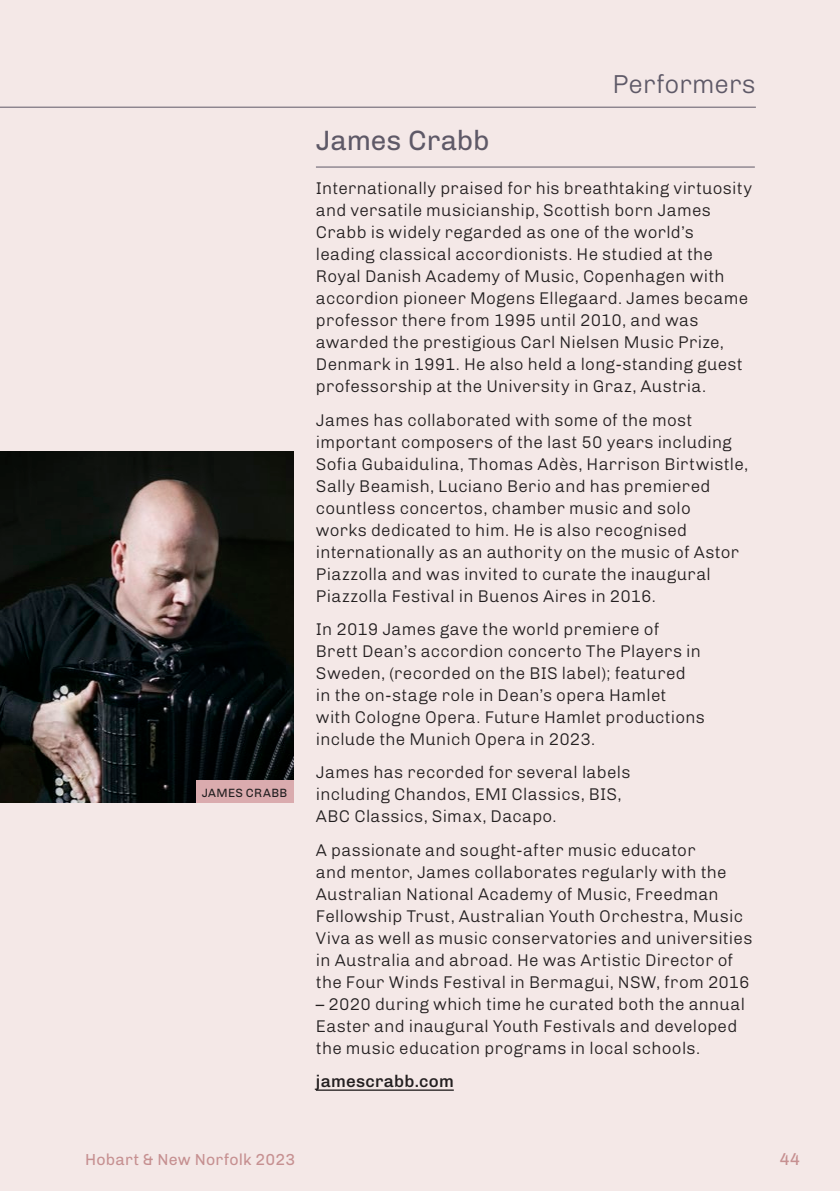
<style>
.page{position:relative;width:840px;height:1191px;background:#fff}
.page>*{position:absolute;margin:0;border:0;box-sizing:border-box;transform-origin:0 0}
.HEADING_2_underline{font:28px "Chivo";letter-spacing:-.005em;color:#5e5967}
.t1{font:300 26px "Chivo";color:#5e5967}
.BODY{font:300 17px/22px "Chivo";letter-spacing:.015em;color:#231f20}
.BODY-2{font:500 17px "Chivo";letter-spacing:.015em;color:#231f20}
.t2{font:17px "Chivo";color:#c69091}
.t3{font:16px "Chivo";letter-spacing:.015em;color:#c69091}
.PHOTO_CREDIT{font:12px "Chivo";letter-spacing:.025em;color:#231f20}
</style>
<div class="page">
<div style="left:0;top:0;width:839px;height:1191px;background:#f4e8e7"></div>
<img style="left:0;top:451px;width:293px;height:352px">
<hr style="left:316px;top:166px;width:438px;height:1px;background:#5e5967">
<hr style="left:316px;top:1089px;width:137px;height:1px;background:#231f20">
<div style="left:196px;top:780px;width:97px;height:23px;background:#daabae"></div>
<hr style="left:0;top:107px;width:755px;height:1px;background:#5e5967">
<p class="PHOTO_CREDIT" style="left:201px;top:784px;width:87px">JAMES CRABB</p>
<h2 class="t1" style="left:612px;top:64px;width:145px">Performers</h2>
<p class="HEADING_2_underline" style="left:316px;top:119px;width:175px">James Crabb</p>
<p class="BODY" style="left:316px;top:176px;width:437px">Internationally praised for his breathtaking virtuosity and versatile musicianship, Scottish born James Crabb is widely regarded as one of the world’s leading classical accordionists. He studied at the Royal Danish Academy of Music, Copenhagen with accordion pioneer Mogens Ellegaard. James became professor there from 1995 until 2010, and was awarded the prestigious Carl Nielsen Music Prize, Denmark in 1991. He also held a long-standing guest professorship at the University in Graz, Austria.</p>
<p class="BODY" style="left:316px;top:407px;width:433px">James has collaborated with some of the most important composers of the last 50 years including Sofia Gubaidulina, Thomas Adès, Harrison Birtwistle, Sally Beamish, Luciano Berio and has premiered countless concertos, chamber music and solo<br>works dedicated to him. He is also recognised internationally as an authority on the music of Astor Piazzolla and was invited to curate the inaugural Piazzolla Festival in Buenos Aires in 2016.</p>
<p class="BODY" style="left:316px;top:617px;width:390px">In 2019 James gave the world premiere of Brett Dean’s accordion concerto The Players in Sweden, (recorded on the BIS label); featured in the on-stage role in Dean’s opera Hamlet with Cologne Opera. Future Hamlet productions include the Munich Opera in 2023.</p>
<p class="BODY" style="left:316px;top:760px;width:316px">James has recorded for several labels including Chandos, EMI Classics, BIS,<br>ABC Classics, Simax, Dacapo.</p>
<p class="BODY" style="left:316px;top:837px;width:437px">A passionate and sought-after music educator<br>and mentor, James collaborates regularly with the Australian National Academy of Music, Freedman Fellowship Trust, Australian Youth Orchestra, Music Viva as well as music conservatories and universities in Australia and abroad. He was Artistic Director of the Four Winds Festival in Bermagui, NSW, from 2016</p>
<p class="BODY" style="left:316px;top:991px;width:430px">– 2020 during which time he curated both the annual<br>Easter and inaugural Youth Festivals and developed the music education programs in local schools.</p>
<p class="BODY-2" style="left:316px;top:1068px;width:139px">jamescrabb.com</p>
<p class="t3" style="left:85px;top:1147px;width:212px">Hobart &amp; New Norfolk 2023</p>
<p class="t2" style="left:778px;top:1146px;width:22px">44</p>
</div>
